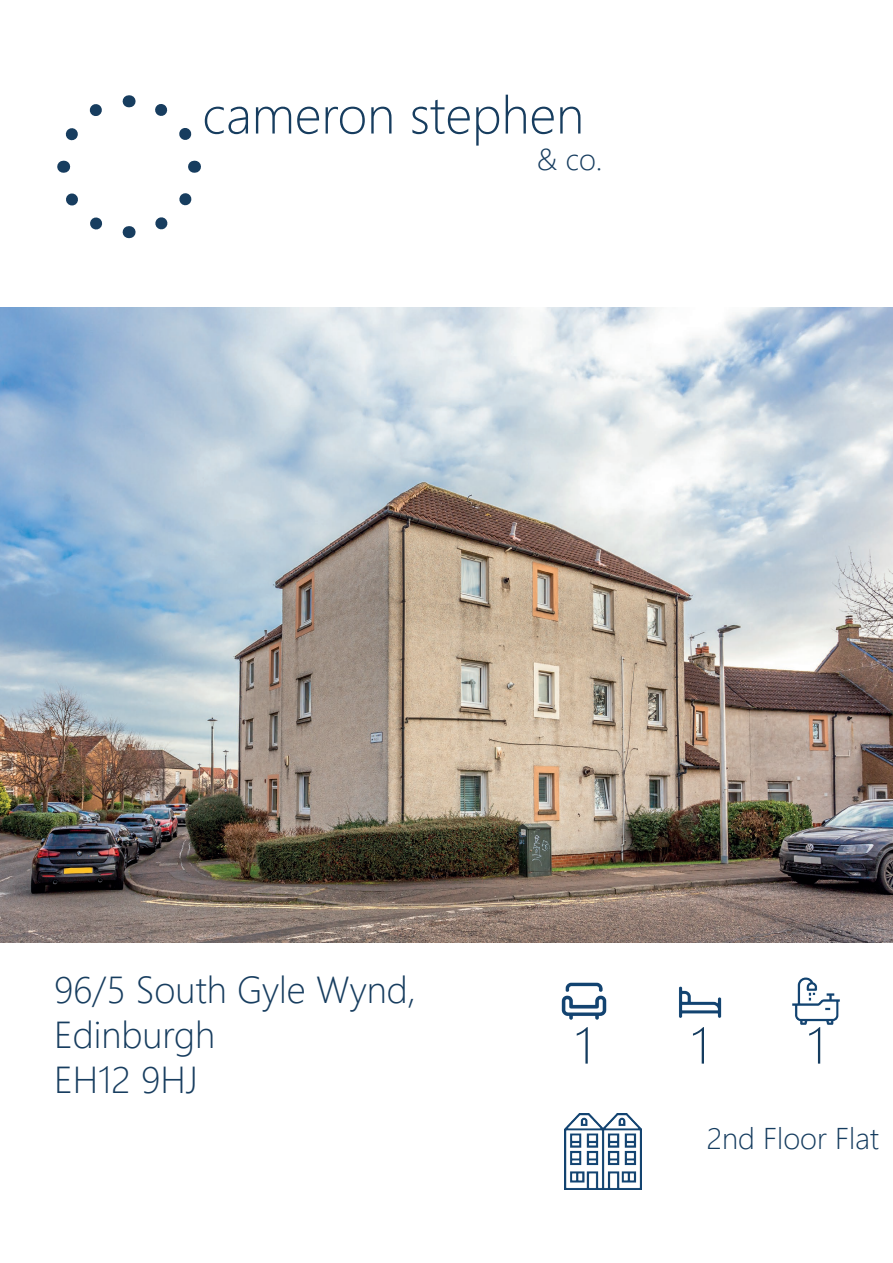
<style>
.page{position:relative;width:893px;height:1263px;background:#fff}
.page>*{position:absolute;margin:0;border:0;box-sizing:border-box;transform-origin:0 0}
.t1{font:300 52.5px "Segoe UI";color:#173d5f}
.t2{font:300 51px "Segoe UI";color:#153c5f}
.t3{font:300 37.5px/45px "Segoe UI";color:#173d5f}
.t4{font:300 30px "Segoe UI";color:#153c5f}
.t5{font:300 30px "Segoe UI";color:#173d5f}
</style>
<div class="page">
<img style="left:0;top:307px;width:893px;height:635px">
<svg style="left:155px;top:161px;width:46px;height:69px"></svg>
<svg style="left:129px;top:95px;width:63px;height:45px"></svg>
<svg style="left:57px;top:104px;width:45px;height:69px"></svg>
<svg style="left:66px;top:193px;width:64px;height:46px"></svg>
<img style="left:561px;top:982px;width:46px;height:38px">
<img style="left:679px;top:986px;width:43px;height:32px">
<img style="left:792px;top:977px;width:48px;height:48px">
<img style="left:565px;top:1113px;width:76px;height:77px">
<h1 class="t1" style="left:202px;top:65px;width:383px">cameron stephen</h1>
<p class="t5" style="left:537px;top:131px;width:67px">&amp; co.</p>
<p class="t3" style="left:54px;top:964px;width:364px">96/5 South Gyle Wynd,<br>Edinburgh<br>EH12 9HJ</p>
<h2 class="t2" style="left:575px;top:997px;width:20px">1</h2>
<h2 class="t2" style="left:691px;top:997px;width:20px">1</h2>
<h2 class="t2" style="left:807px;top:997px;width:20px">1</h2>
<p class="t4" style="left:707px;top:1110px;width:174px">2nd Floor Flat</p>
</div>
